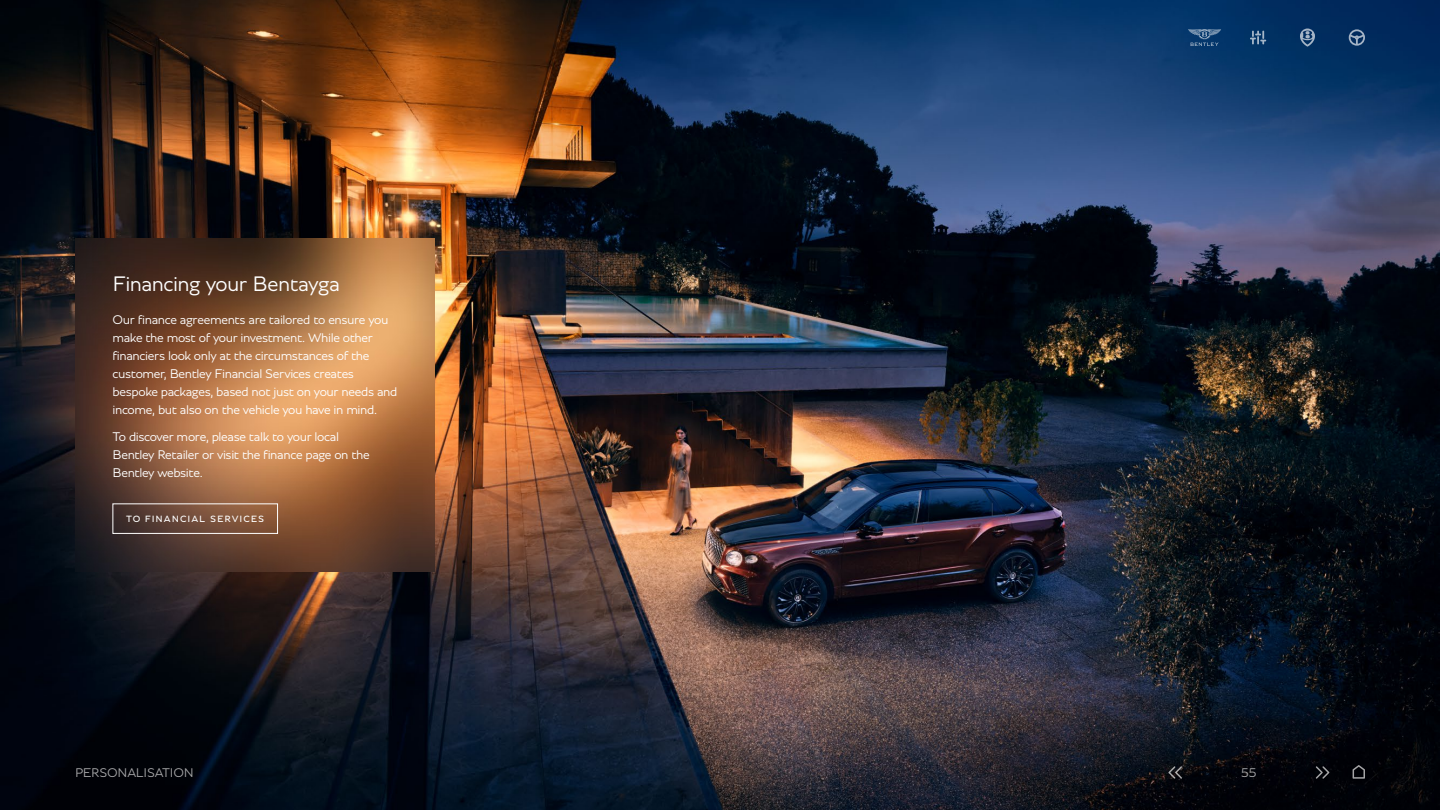
<style>
.page{position:relative;width:1440px;height:810px;background:#fff}
.page>*{position:absolute;margin:0;border:0;box-sizing:border-box;transform-origin:0 0}
.t1{font:300 22.5px "Bentley";letter-spacing:-.025em;color:#fff}
.t2{font:300 13.5px/18px "Bentley";letter-spacing:-.03em;color:#fff}
.t3{font:9.75px "Bentley";letter-spacing:.1em;color:#fff}
</style>
<div class="page">
<img style="left:0;top:0;width:1440px;height:810px">
<img style="left:75px;top:239px;width:360px;height:332px">
<div style="left:112px;top:503px;width:166px;height:31px;border:1px solid #fff"></div>
<svg style="left:1250px;top:31px;width:16px;height:13px"></svg>
<svg style="left:1349px;top:29px;width:16px;height:17px"></svg>
<svg style="left:1300px;top:29px;width:15px;height:18px"></svg>
<svg style="left:1188px;top:29px;width:33px;height:17px"></svg>
<svg style="left:1316px;top:766px;width:13px;height:13px"></svg>
<svg style="left:1168px;top:766px;width:14px;height:13px"></svg>
<svg style="left:1353px;top:765px;width:12px;height:14px"></svg>
<h1 class="t1" style="left:112px;top:268px;width:229px">Financing your Bentayga</h1>
<p class="t2" style="left:112px;top:310px;width:286px">Our finance agreements are tailored to ensure you make the most of your investment. While other financiers look only at the circumstances of the customer, Bentley Financial Services creates bespoke packages, based not just on your needs and income, but also on the vehicle you have in mind.</p>
<p class="t2" style="left:112px;top:427px;width:259px">To discover more, please talk to your local<br>Bentley Retailer or visit the finance page on the<br>Bentley website.</p>
<p class="t3" style="left:126px;top:512px;width:140px">TO FINANCIAL SERVICES</p>
<p class="t2" style="left:75px;top:764px;width:120px">PERSONALISATION</p>
<p class="t2" style="left:1241px;top:764px;width:17px">55</p>
</div>
